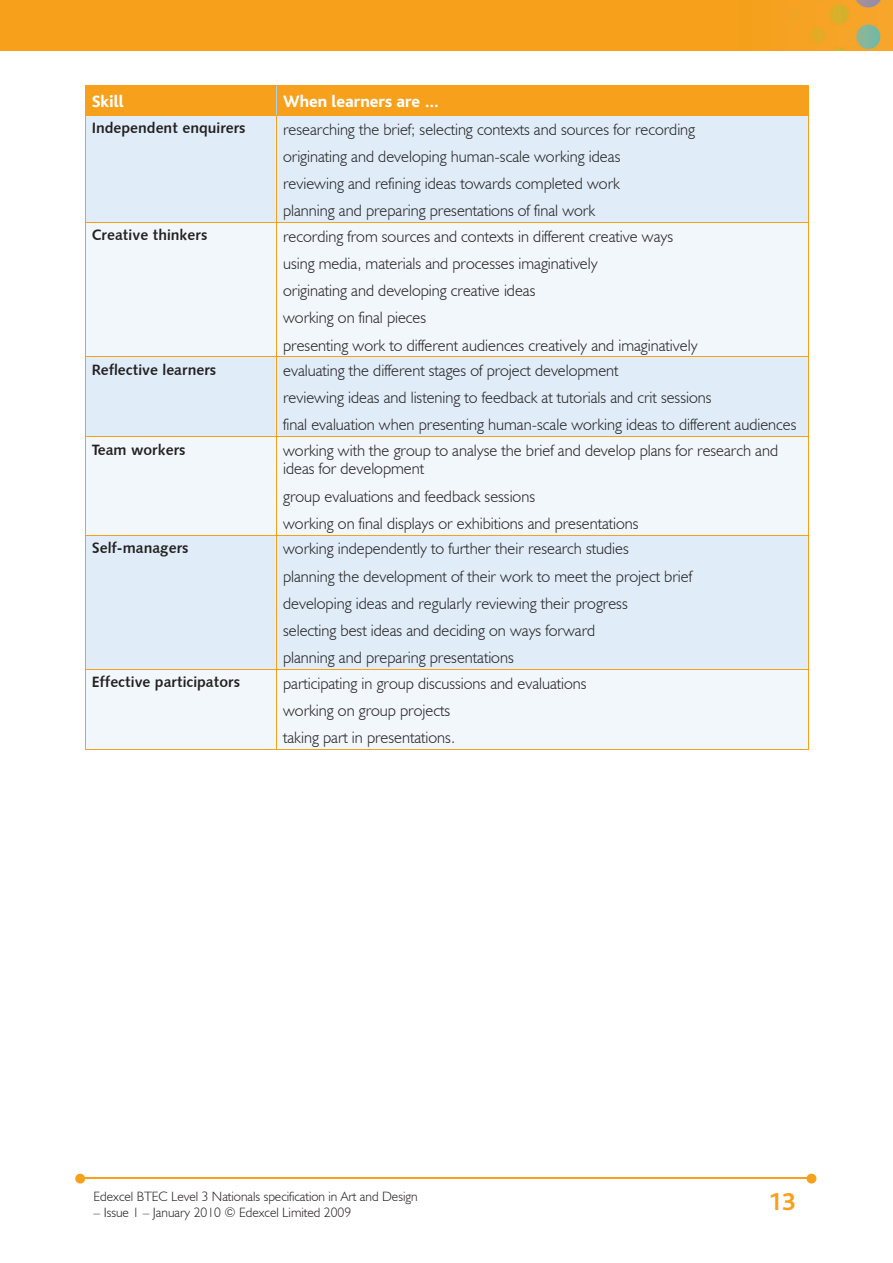
<style>
.page{position:relative;width:893px;height:1263px;background:#fff}
.page>*{position:absolute;margin:0;border:0;box-sizing:border-box;transform-origin:0 0}
.t1{font:700 25.5px "Bliss";color:#f6a01b}
.t2{font:800 17.25px "Bliss";color:#fff}
.t3{font:300 16.5px/27.3px "Humanist 521 BT";color:#231f20}
.t4{font:15px "Humanist 531 BT Bold A";color:#231f20}
.t5{font:300 13.5px "Humanist 521 BT";color:#231f20}
</style>
<div class="page">
<img style="left:0;top:0;width:893px;height:51px">
<hr style="left:82px;top:1178px;width:728px;height:1px;background:#f6a01b">
<svg style="left:807px;top:1174px;width:9px;height:9px"></svg>
<svg style="left:75px;top:1174px;width:10px;height:9px"></svg>
<div style="left:86px;top:116px;width:722px;height:106px;background:#e0edf8"></div>
<svg style="left:86px;top:223px;width:722px;height:526px;fill:#f2f7fb"></svg>
<div style="left:85px;top:86px;width:724px;height:29px;background:#f6a01b"></div>
<hr style="left:85px;top:85px;width:192px;height:1px;background:#f6a01b">
<hr style="left:277px;top:85px;width:532px;height:1px;background:#f6a01b">
<hr style="left:85px;top:116px;width:1px;height:106px;background:#f6a01b">
<hr style="left:85px;top:115px;width:192px;height:1px;background:#f6a01b">
<hr style="left:276px;top:116px;width:1px;height:106px;background:#f6a01b">
<hr style="left:808px;top:116px;width:1px;height:106px;background:#f6a01b">
<hr style="left:277px;top:115px;width:532px;height:1px;background:#f6a01b">
<hr style="left:85px;top:223px;width:1px;height:134px;background:#f6a01b">
<hr style="left:85px;top:222px;width:192px;height:1px;background:#f6a01b">
<hr style="left:276px;top:223px;width:1px;height:134px;background:#f6a01b">
<hr style="left:808px;top:223px;width:1px;height:134px;background:#f6a01b">
<hr style="left:277px;top:222px;width:532px;height:1px;background:#f6a01b">
<hr style="left:85px;top:357px;width:1px;height:79px;background:#f6a01b">
<hr style="left:85px;top:357px;width:192px;height:1px;background:#f6a01b">
<hr style="left:276px;top:357px;width:1px;height:79px;background:#f6a01b">
<hr style="left:808px;top:357px;width:1px;height:79px;background:#f6a01b">
<hr style="left:277px;top:357px;width:532px;height:1px;background:#f6a01b">
<hr style="left:85px;top:437px;width:1px;height:98px;background:#f6a01b">
<hr style="left:85px;top:436px;width:192px;height:1px;background:#f6a01b">
<hr style="left:276px;top:437px;width:1px;height:98px;background:#f6a01b">
<hr style="left:808px;top:437px;width:1px;height:98px;background:#f6a01b">
<hr style="left:277px;top:436px;width:532px;height:1px;background:#f6a01b">
<hr style="left:85px;top:536px;width:1px;height:133px;background:#f6a01b">
<hr style="left:85px;top:535px;width:192px;height:1px;background:#f6a01b">
<hr style="left:276px;top:536px;width:1px;height:133px;background:#f6a01b">
<hr style="left:808px;top:536px;width:1px;height:133px;background:#f6a01b">
<hr style="left:277px;top:535px;width:532px;height:1px;background:#f6a01b">
<hr style="left:85px;top:749px;width:192px;height:1px;background:#f6a01b">
<hr style="left:85px;top:670px;width:1px;height:79px;background:#f6a01b">
<hr style="left:85px;top:669px;width:192px;height:1px;background:#f6a01b">
<hr style="left:277px;top:749px;width:532px;height:1px;background:#f6a01b">
<hr style="left:276px;top:670px;width:1px;height:79px;background:#f6a01b">
<hr style="left:808px;top:670px;width:1px;height:79px;background:#f6a01b">
<hr style="left:277px;top:669px;width:532px;height:1px;background:#f6a01b">
<p class="t2" style="left:92px;top:93px;width:33px">Skill</p>
<p class="t2" style="left:283px;top:93px;width:158px">When learners are …</p>
<p class="t4" style="left:92px;top:119px;width:155px">Independent enquirers</p>
<p class="t3" style="left:283px;top:115px;width:414px">researching the brief; selecting contexts and sources for recording originating and developing human-scale working ideas<br>reviewing and refining ideas towards completed work<br>planning and preparing presentations of final work</p>
<p class="t4" style="left:92px;top:226px;width:117px">Creative thinkers</p>
<p class="t3" style="left:283px;top:222px;width:416px">recording from sources and contexts in different creative ways using media, materials and processes imaginatively<br>originating and developing creative ideas<br>working on final pieces<br>presenting work to different audiences creatively and imaginatively</p>
<p class="t4" style="left:92px;top:360px;width:126px">Reflective learners</p>
<p class="t3" style="left:283px;top:356px;width:515px">evaluating the different stages of project development<br>reviewing ideas and listening to feedback at tutorials and crit sessions<br>final evaluation when presenting human-scale working ideas to different audiences</p>
<p class="t4" style="left:92px;top:440px;width:95px">Team workers</p>
<p class="t3" style="left:283px;top:440px;width:496px;line-height:18.8px">working with the group to analyse the brief and develop plans for research and ideas for development</p>
<p class="t3" style="left:283px;top:482px;width:357px">group evaluations and feedback sessions<br>working on final displays or exhibitions and presentations</p>
<p class="t4" style="left:92px;top:539px;width:98px">Self-managers</p>
<p class="t3" style="left:283px;top:535px;width:410px">working independently to further their research studies<br>planning the development of their work to meet the project brief developing ideas and regularly reviewing their progress<br>selecting best ideas and deciding on ways forward<br>planning and preparing presentations</p>
<p class="t4" style="left:92px;top:673px;width:150px">Effective participators</p>
<p class="t3" style="left:283px;top:669px;width:305px">participating in group discussions and evaluations working on group projects<br>taking part in presentations.</p>
<p class="t5" style="left:94px;top:1188px;width:326px">Edexcel BTEC Level 3 Nationals specification in Art and Design</p>
<p class="t5" style="left:94px;top:1204px;width:259px">– Issue 1 – January 2010 © Edexcel Limited 2009</p>
<h1 class="t1" style="left:768px;top:1189px;width:29px">13</h1>
</div>
